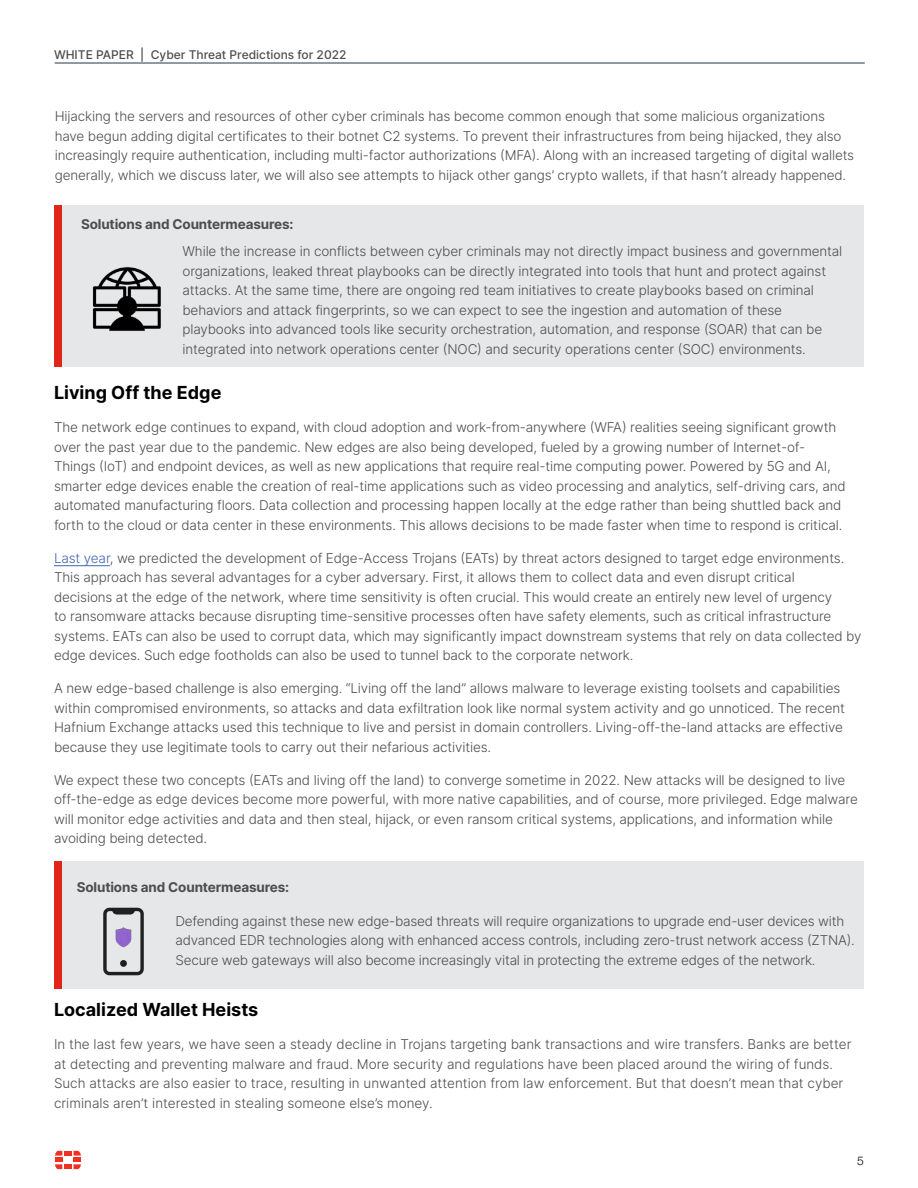
<style>
.page{position:relative;width:918px;height:1188px;background:#fff}
.page>*{position:absolute;margin:0;border:0;box-sizing:border-box;transform-origin:0 0}
.t1{font:700 18px "Inter";color:#000}
.t2{font:300 13.5px/19.5px "Inter";letter-spacing:-.01em;color:#4d4d4f}
.t3{font:700 13.5px "Inter";letter-spacing:-.01em;color:#4d4d4f}
.t4{font:500 12px "Inter";color:#4d4d4f}
.t5{font:300 12px "Helvetica Neue LT Pro";color:#000}
.s1{color:#4266ae}
</style>
<div class="page">
<hr style="left:55px;top:63px;width:810px;height:1px;background:#243746">
<div style="left:64px;top:1151px;width:8px;height:5px;background:#ee3124"></div>
<div style="left:64px;top:1164px;width:8px;height:5px;background:#ee3124"></div>
<svg style="left:55px;top:1151px;width:7px;height:18px"></svg>
<svg style="left:74px;top:1151px;width:7px;height:18px"></svg>
<div style="left:62px;top:861px;width:802px;height:128px;background:#e6e7e8"></div>
<div style="left:54px;top:861px;width:8px;height:128px;background:#e1251b"></div>
<img style="left:103px;top:907px;width:41px;height:69px">
<div style="left:62px;top:205px;width:802px;height:162px;background:#e6e7e8"></div>
<div style="left:54px;top:205px;width:8px;height:162px;background:#e1251b"></div>
<hr style="left:54px;top:565px;width:56px;height:1px;background:#4266ae">
<img style="left:92px;top:266px;width:69px;height:65px">
<p class="t4" style="left:54px;top:46px;width:294px">WHITE PAPER | Cyber Threat Predictions for 2022</p>
<p class="t2" style="left:55px;top:106px;width:801px">Hijacking the servers and resources of other cyber criminals has become common enough that some malicious organizations have begun adding digital certificates to their botnet C2 systems. To prevent their infrastructures from being hijacked, they also increasingly require authentication, including multi-factor authorizations (MFA). Along with an increased targeting of digital wallets generally, which we discuss later, we will also see attempts to hijack other gangs’ crypto wallets, if that hasn’t already happened.</p>
<p class="t3" style="left:81px;top:214px;width:214px">Solutions and Countermeasures:</p>
<p class="t2" style="left:183px;top:241px;width:661px">While the increase in conflicts between cyber criminals may not directly impact business and governmental organizations, leaked threat playbooks can be directly integrated into tools that hunt and protect against attacks. At the same time, there are ongoing red team initiatives to create playbooks based on criminal behaviors and attack fingerprints, so we can expect to see the ingestion and automation of these playbooks into advanced tools like security orchestration, automation, and response (SOAR) that can be integrated into network operations center (NOC) and security operations center (SOC) environments.</p>
<h1 class="t1" style="left:54px;top:380px;width:169px">Living Off the Edge</h1>
<p class="t2" style="left:54px;top:417px;width:793px">The network edge continues to expand, with cloud adoption and work-from-anywhere (WFA) realities seeing significant growth over the past year due to the pandemic. New edges are also being developed, fueled by a growing number of Internet-of-Things (IoT) and endpoint devices, as well as new applications that require real-time computing power. Powered by 5G and AI, smarter edge devices enable the creation of real-time applications such as video processing and analytics, self-driving cars, and automated manufacturing floors. Data collection and processing happen locally at the edge rather than being shuttled back and forth to the cloud or data center in these environments. This allows decisions to be made faster when time to respond is critical.</p>
<p class="t2" style="left:54px;top:548px;width:809px"><span class="s1">Last year</span>, we predicted the development of Edge-Access Trojans (EATs) by threat actors designed to target edge environments.<br>This approach has several advantages for a cyber adversary. First, it allows them to collect data and even disrupt critical<br>decisions at the edge of the network, where time sensitivity is often crucial. This would create an entirely new level of urgency<br>to ransomware attacks because disrupting time-sensitive processes often have safety elements, such as critical infrastructure systems. EATs can also be used to corrupt data, which may significantly impact downstream systems that rely on data collected by edge devices. Such edge footholds can also be used to tunnel back to the corporate network.</p>
<p class="t2" style="left:54px;top:678px;width:792px">A new edge-based challenge is also emerging. “Living off the land” allows malware to leverage existing toolsets and capabilities within compromised environments, so attacks and data exfiltration look like normal system activity and go unnoticed. The recent Hafnium Exchange attacks used this technique to live and persist in domain controllers. Living-off-the-land attacks are effective because they use legitimate tools to carry out their nefarious activities.</p>
<p class="t2" style="left:54px;top:770px;width:805px">We expect these two concepts (EATs and living off the land) to converge sometime in 2022. New attacks will be designed to live off-the-edge as edge devices become more powerful, with more native capabilities, and of course, more privileged. Edge malware will monitor edge activities and data and then steal, hijack, or even ransom critical systems, applications, and information while avoiding being detected.</p>
<p class="t3" style="left:77px;top:877px;width:214px">Solutions and Countermeasures:</p>
<p class="t2" style="left:176px;top:911px;width:681px">Defending against these new edge-based threats will require organizations to upgrade end-user devices with advanced EDR technologies along with enhanced access controls, including zero-trust network access (ZTNA).<br>Secure web gateways will also become increasingly vital in protecting the extreme edges of the network.</p>
<h1 class="t1" style="left:54px;top:997px;width:206px">Localized Wallet Heists</h1>
<p class="t2" style="left:54px;top:1035px;width:799px">In the last few years, we have seen a steady decline in Trojans targeting bank transactions and wire transfers. Banks are better at detecting and preventing malware and fraud. More security and regulations have been placed around the wiring of funds.<br>Such attacks are also easier to trace, resulting in unwanted attention from law enforcement. But that doesn’t mean that cyber criminals aren’t interested in stealing someone else’s money.</p>
<p class="t5" style="left:857px;top:1154px;width:8px">5</p>
</div>
